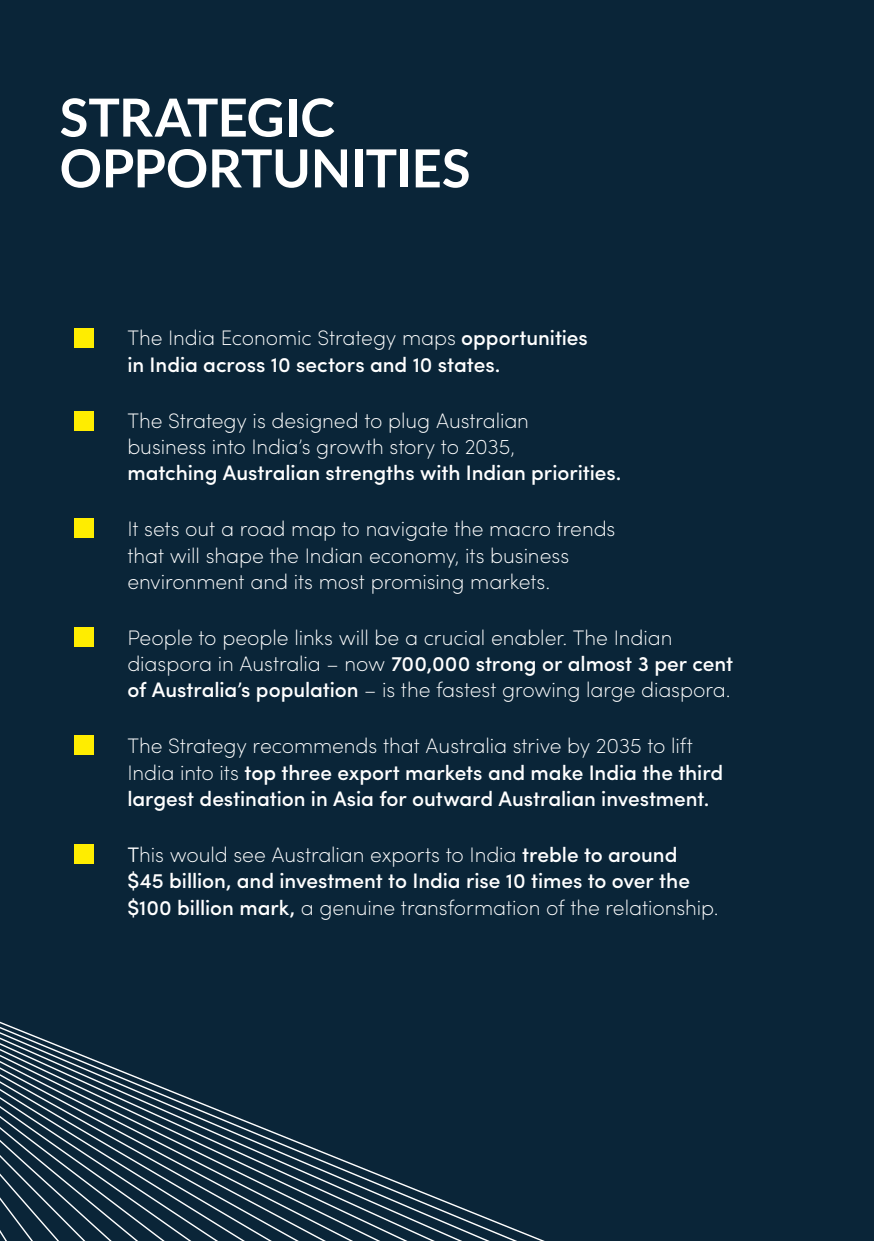
<style>
.page{position:relative;width:874px;height:1241px;background:#fff}
.page>*{position:absolute;margin:0;border:0;box-sizing:border-box;transform-origin:0 0}
.t1{font:700 52.5px/50.8px "Lato";letter-spacing:-.005em;color:#fff}
.t2{font:500 21px/26.2px "Sofia Pro";letter-spacing:-.005em;color:#fff}
.t3{font:200 21px/26.2px "Sofia Pro";letter-spacing:-.005em;color:#fff}
.s1{font-weight:200}
.s2{font-weight:500}
.s3{font-weight:300}
</style>
<div class="page">
<div style="left:0;top:0;width:873px;height:1240px;background:#0a2538"></div>
<svg style="left:379px;top:1174px;width:30px;height:66px"></svg>
<svg style="left:350px;top:1162px;width:29px;height:78px"></svg>
<svg style="left:320px;top:1150px;width:30px;height:90px"></svg>
<svg style="left:291px;top:1139px;width:29px;height:101px"></svg>
<svg style="left:0;top:1021px;width:291px;height:219px"></svg>
<svg style="left:0;top:1022px;width:261px;height:218px"></svg>
<svg style="left:0;top:1026px;width:232px;height:214px"></svg>
<svg style="left:0;top:1030px;width:203px;height:210px"></svg>
<div style="left:74px;top:327px;width:20px;height:20px;background:#ffed00"></div>
<div style="left:74px;top:411px;width:20px;height:20px;background:#ffed00"></div>
<div style="left:74px;top:518px;width:20px;height:20px;background:#ffed00"></div>
<div style="left:74px;top:627px;width:20px;height:20px;background:#ffed00"></div>
<div style="left:74px;top:735px;width:20px;height:20px;background:#ffed00"></div>
<div style="left:74px;top:844px;width:20px;height:20px;background:#ffed00"></div>
<h1 class="t1" style="left:60px;top:90px;width:412px">STRATEGIC<br>OPPORTUNITIES</h1>
<p class="t2" style="left:127px;top:323px;width:462px"><span class="s1">The India Economic Strategy maps</span> opportunities in India across 10 sectors and 10 states.</p>
<p class="t3" style="left:127px;top:406px;width:403px">The Strategy is designed to plug Australian business into India’s growth story to 2035,</p>
<p class="t2" style="left:127px;top:458px;width:495px">matching Australian strengths with Indian priorities.</p>
<p class="t3" style="left:127px;top:514px;width:489px">It sets out a road map to navigate the macro trends that will shape the Indian economy, its business environment and its most promising markets.</p>
<p class="t3" style="left:127px;top:623px;width:607px">People to people links will be a crucial enabler. The Indian diaspora in Australia – now <span class="s2">700,000 strong or almost 3 per cent of Australia’s population</span> – is the fastest growing large diaspora.</p>
<p class="t2" style="left:127px;top:731px;width:597px"><span class="s1">The Strategy recommends that Australia strive by 2035 to lift<br>India into its</span> top three export markets and make India the third largest destination in Asia for outward Australian investment.</p>
<p class="t2" style="left:127px;top:840px;width:592px"><span class="s3">T</span><span class="s1">his would see Australian exports to India</span> treble to around $45 billion, and investment to India rise 10 times to over the $100 billion mark, <span class="s1">a genuine transformation of the relationship.</span></p>
</div>
